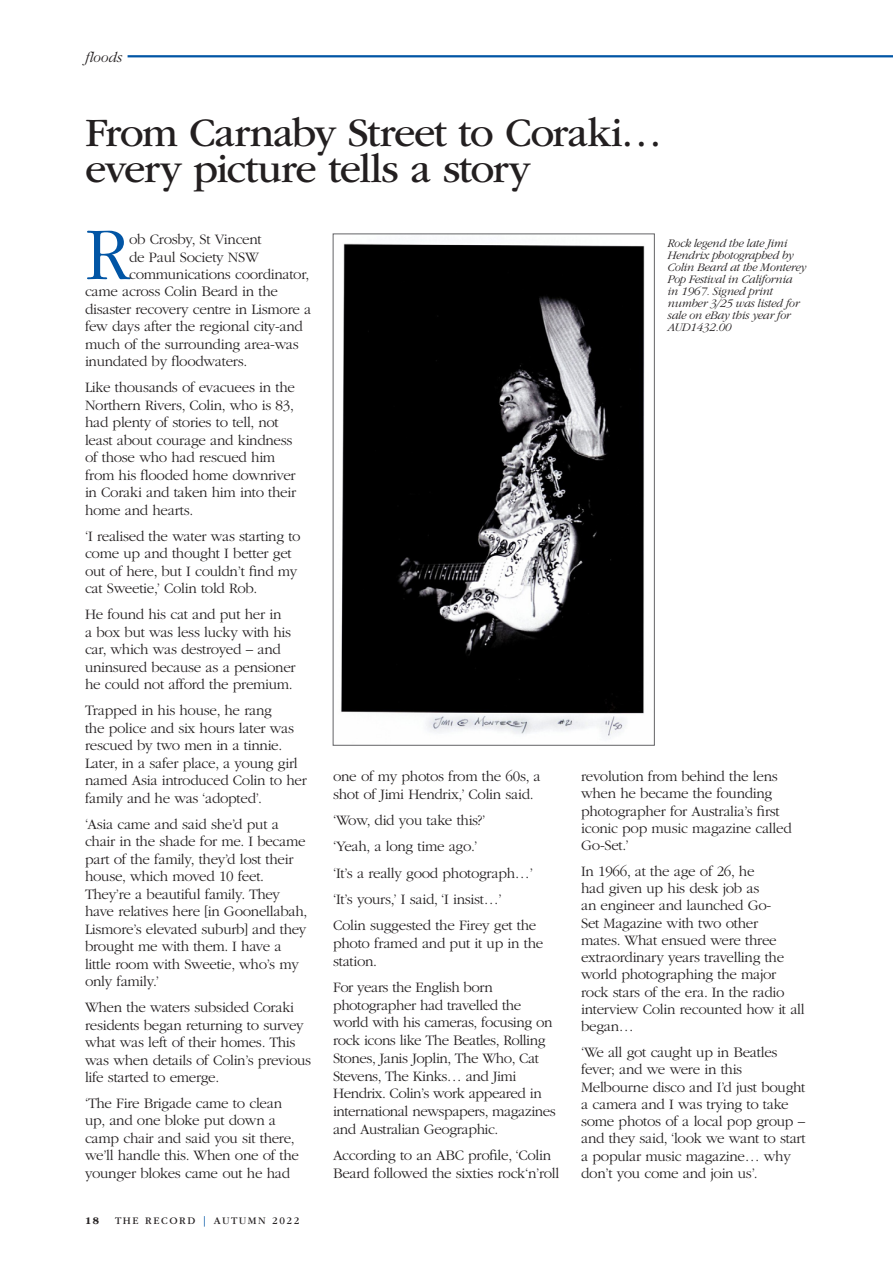
<style>
.page{position:relative;width:893px;height:1263px;background:#fff}
.page>*{position:absolute;margin:0;border:0;box-sizing:border-box;transform-origin:0 0}
.Body_-_drop_cap{font:300 77.4px "ITC Garamond Std";color:#0155a5}
.Heading{font:42px/36px "ITC Garamond Std";letter-spacing:-.035em;color:#231f20}
.BODY{font:300 15px/17.5px "ITC Garamond Std";letter-spacing:-.02em;color:#231f20}
.Body_-_drop_cap-2{font:300 15px "ITC Garamond Std";letter-spacing:-.02em;color:#231f20}
.t1{font:italic 300 15px "ITC Garamond Std";color:#231f20}
.Photo_caption{font:italic 300 12px/12px "ITC Garamond Std";letter-spacing:-.02em;color:#231f20}
.t2{font:10.5px "ITC Garamond Std";letter-spacing:.15em;color:#231f20}
.t3{font:700 10.5px "ITC Garamond Std";color:#231f20}
.s1{color:#0155a5}
</style>
<div class="page">
<hr style="left:128px;top:55px;width:765px;height:2px;background:#0155a5">
<img style="left:341px;top:239px;width:304px;height:499px">
<div style="left:333px;top:234px;width:322px;height:511px;border:1px solid #636366"></div>
<p class="t1" style="left:85px;top:49px;width:39px">floods</p>
<p class="Heading" style="left:85px;top:115px;width:579px">From Carnaby Street to Coraki… every picture tells a story</p>
<p class="Body_-_drop_cap" style="left:85px;top:213px;width:46px">R</p>
<p class="Body_-_drop_cap-2" style="left:129px;top:232px;width:134px">ob Crosby, St Vincent</p>
<p class="Body_-_drop_cap-2" style="left:129px;top:249px;width:131px">de Paul Society NSW</p>
<p class="Body_-_drop_cap-2" style="left:129px;top:266px;width:182px">communications coordinator,</p>
<p class="Body_-_drop_cap-2" style="left:85px;top:284px;width:194px">came across Colin Beard in the</p>
<p class="Body_-_drop_cap-2" style="left:85px;top:301px;width:228px">disaster recovery centre in Lismore a</p>
<p class="Body_-_drop_cap-2" style="left:85px;top:319px;width:219px">few days after the regional city-and</p>
<p class="Body_-_drop_cap-2" style="left:85px;top:336px;width:215px">much of the surrounding area-was</p>
<p class="Body_-_drop_cap-2" style="left:85px;top:354px;width:164px">inundated by floodwaters.</p>
<p class="BODY" style="left:85px;top:379px;width:213px">Like thousands of evacuees in the<br>Northern Rivers, Colin, who is 83, had plenty of stories to tell, not least about courage and kindness of those who had rescued him from his flooded home downriver in Coraki and taken him into their home and hearts.</p>
<p class="BODY" style="left:85px;top:527px;width:217px">‘I realised the water was starting to come up and thought I better get out of here, but I couldn’t find my cat Sweetie,’ Colin told Rob.</p>
<p class="BODY" style="left:85px;top:606px;width:212px">He found his cat and put her in<br>a box but was less lucky with his car, which was destroyed – and uninsured because as a pensioner he could not afford the premium.</p>
<p class="BODY" style="left:85px;top:702px;width:223px">Trapped in his house, he rang<br>the police and six hours later was rescued by two men in a tinnie.<br>Later, in a safer place, a young girl named Asia introduced Colin to her family and he was ‘adopted’.</p>
<p class="BODY" style="left:85px;top:815px;width:224px">‘Asia came and said she’d put a chair in the shade for me. I became part of the family, they’d lost their house, which moved 10 feet.<br>They’re a beautiful family. They have relatives here [in Goonellabah,<br>Lismore’s elevated suburb] and they brought me with them. I have a little room with Sweetie, who’s my only family.’</p>
<p class="BODY" style="left:85px;top:999px;width:228px">When the waters subsided Coraki residents began returning to survey what was left of their homes. This was when details of Colin’s previous life started to emerge.</p>
<p class="BODY" style="left:85px;top:1095px;width:216px">‘The Fire Brigade came to clean up, and one bloke put down a camp chair and said you sit there, we’ll handle this. When one of the younger blokes came out he had</p>
<p class="t3" style="left:85px;top:1214px;width:16px">18</p>
<p class="t2" style="left:115px;top:1214px;width:186px">THE RECORD <span class="s1">|</span> AUTUMN 2022</p>
<p class="BODY" style="left:333px;top:768px;width:209px">one of my photos from the 60s, a shot of Jimi Hendrix,’ Colin said.</p>
<p class="BODY" style="left:333px;top:812px;width:154px">‘Wow, did you take this?’</p>
<p class="BODY" style="left:333px;top:838px;width:146px">‘Yeah, a long time ago.’</p>
<p class="BODY" style="left:333px;top:864px;width:201px">‘It’s a really good photograph…’</p>
<p class="BODY" style="left:333px;top:890px;width:170px">‘It’s yours,’ I said, ‘I insist…’</p>
<p class="BODY" style="left:333px;top:917px;width:212px">Colin suggested the Firey get the photo framed and put it up in the station.</p>
<p class="BODY" style="left:333px;top:978px;width:224px">For years the English born photographer had travelled the world with his cameras, focusing on rock icons like The Beatles, Rolling<br>Stones, Janis Joplin, The Who, Cat<br>Stevens, The Kinks… and Jimi<br>Hendrix. Colin’s work appeared in international newspapers, magazines and Australian Geographic.</p>
<p class="BODY" style="left:333px;top:1147px;width:228px">According to an ABC profile, ‘Colin<br>Beard followed the sixties rock‘n’roll</p>
<p class="Photo_caption" style="left:668px;top:237px;width:140px">Rock legend the late Jimi<br>Hendrix photographed by<br>Colin Beard at the Monterey<br>Pop Festival in California in 1967. Signed print number 3/25 was listed for sale on eBay this year for<br>AUD1432.00</p>
<p class="BODY" style="left:581px;top:768px;width:212px">revolution from behind the lens when he became the founding photographer for Australia’s first iconic pop music magazine called<br>Go-Set.’</p>
<p class="BODY" style="left:581px;top:863px;width:225px">In 1966, at the age of 26, he<br>had given up his desk job as<br>an engineer and launched Go-<br>Set Magazine with two other<br>mates. What ensued were three extraordinary years travelling the world photographing the major rock stars of the era. In the radio interview Colin recounted how it all began…</p>
<p class="BODY" style="left:581px;top:1044px;width:226px">‘We all got caught up in Beatles fever; and we were in this<br>Melbourne disco and I’d just bought a camera and I was trying to take some photos of a local pop group – and they said, ‘look we want to start a popular music magazine… why don’t you come and join us’.</p>
</div>
